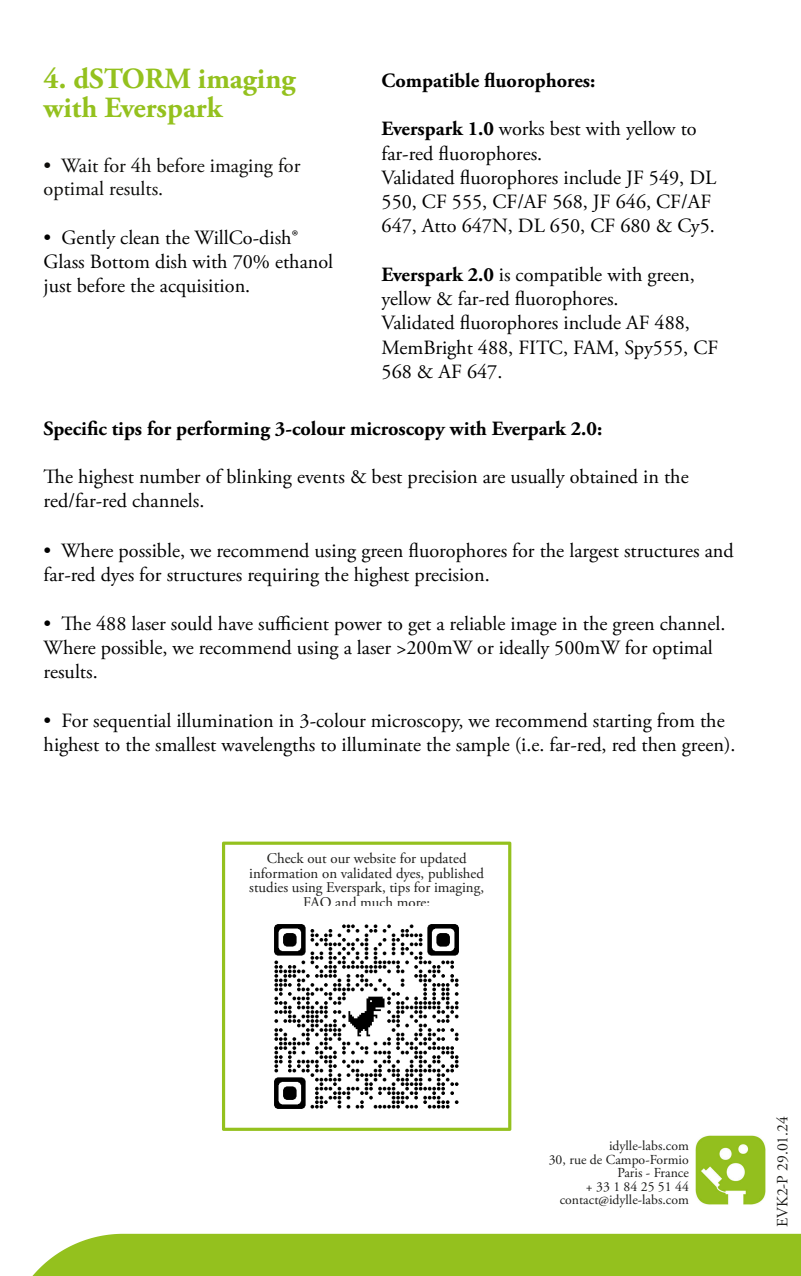
<style>
.page{position:relative;width:801px;height:1276px;background:#fff}
.page>*{position:absolute;margin:0;border:0;box-sizing:border-box;transform-origin:0 0}
.t1{font:700 29.25px/28.8px "Adobe Garamond Pro";color:#94c11e}
.t2{font:20.25px/24.2px "Adobe Garamond Pro";color:#000}
.t3{font:700 20.25px "Adobe Garamond Pro";color:#000}
.t4{font:20.25px/22.8px "Adobe Garamond Pro";color:#0d0c0a}
.t5{font:15.75px "Adobe Garamond Pro";color:#1d1d1b}
.t6{font:14.75px/14.5px "Adobe Garamond Pro";color:#1d1d1b;text-align:center}
.t7{font:13.75px/13.5px "Adobe Garamond Pro";color:#1d1d1b;text-align:right}
.s1{font-weight:700}
</style>
<div class="page">
<svg style="left:222px;top:841px;width:289px;height:290px"></svg>
<div style="left:32px;top:1233px;width:768px;height:43px;background:#94c11e"></div>
<img style="left:695px;top:1135px;width:71px;height:70px">
<img style="left:256px;top:906px;width:220px;height:220px">
<h1 class="t1" style="left:44px;top:65px;width:253px">4. dSTORM imaging with Everspark</h1>
<p class="t4" style="left:44px;top:155px;width:258px">• Wait for 4h before imaging for optimal results.</p>
<p class="t2" style="left:44px;top:226px;width:291px">• Gently clean the WillCo-dish®<br>Glass Bottom dish with 70% ethanol just before the acquisition.</p>
<p class="t3" style="left:381px;top:69px;width:215px">Compatible fluorophores:</p>
<p class="t2" style="left:381px;top:118px;width:336px"><span class="s1">Everspark 1.0</span> works best with yellow to far-red fluorophores.<br>Validated fluorophores include JF 549, DL 550, CF 555, CF/AF 568, JF 646, CF/AF 647, Atto 647N, DL 650, CF 680 &amp; Cy5.</p>
<p class="t2" style="left:381px;top:263px;width:338px"><span class="s1">Everspark 2.0</span> is compatible with green, yellow &amp; far-red fluorophores.<br>Validated fluorophores include AF 488,<br>MemBright 488, FITC, FAM, Spy555, CF<br>568 &amp; AF 647.</p>
<p class="t3" style="left:44px;top:416px;width:560px">Specific tips for performing 3-colour microscopy with Everpark 2.0:</p>
<p class="t2" style="left:44px;top:465px;width:646px">The highest number of blinking events &amp; best precision are usually obtained in the red/far-red channels.</p>
<p class="t2" style="left:44px;top:538px;width:691px">• Where possible, we recommend using green fluorophores for the largest structures and far-red dyes for structures requiring the highest precision.</p>
<p class="t2" style="left:44px;top:612px;width:683px">• The 488 laser sould have sufficient power to get a reliable image in the green channel.<br>Where possible, we recommend using a laser &gt;200mW or ideally 500mW for optimal results.</p>
<p class="t2" style="left:44px;top:709px;width:693px">• For sequential illumination in 3-colour microscopy, we recommend starting from the highest to the smallest wavelengths to illuminate the sample (i.e. far-red, red then green).</p>
<p class="t6" style="left:249px;top:851px;width:236px">Check out our website for updated information on validated dyes, published studies using Everspark, tips for imaging, FAQ and much more:</p>
<p class="t7" style="left:548px;top:1139px;width:142px">idylle-labs.com<br>30, rue de Campo-Formio<br>Paris - France<br>+ 33 1 84 25 51 44 contact@idylle-labs.com</p>
<p class="t5" style="left:772px;top:1226px;width:112px;rotate:-90deg">EVK2-P 29.01.24</p>
</div>
